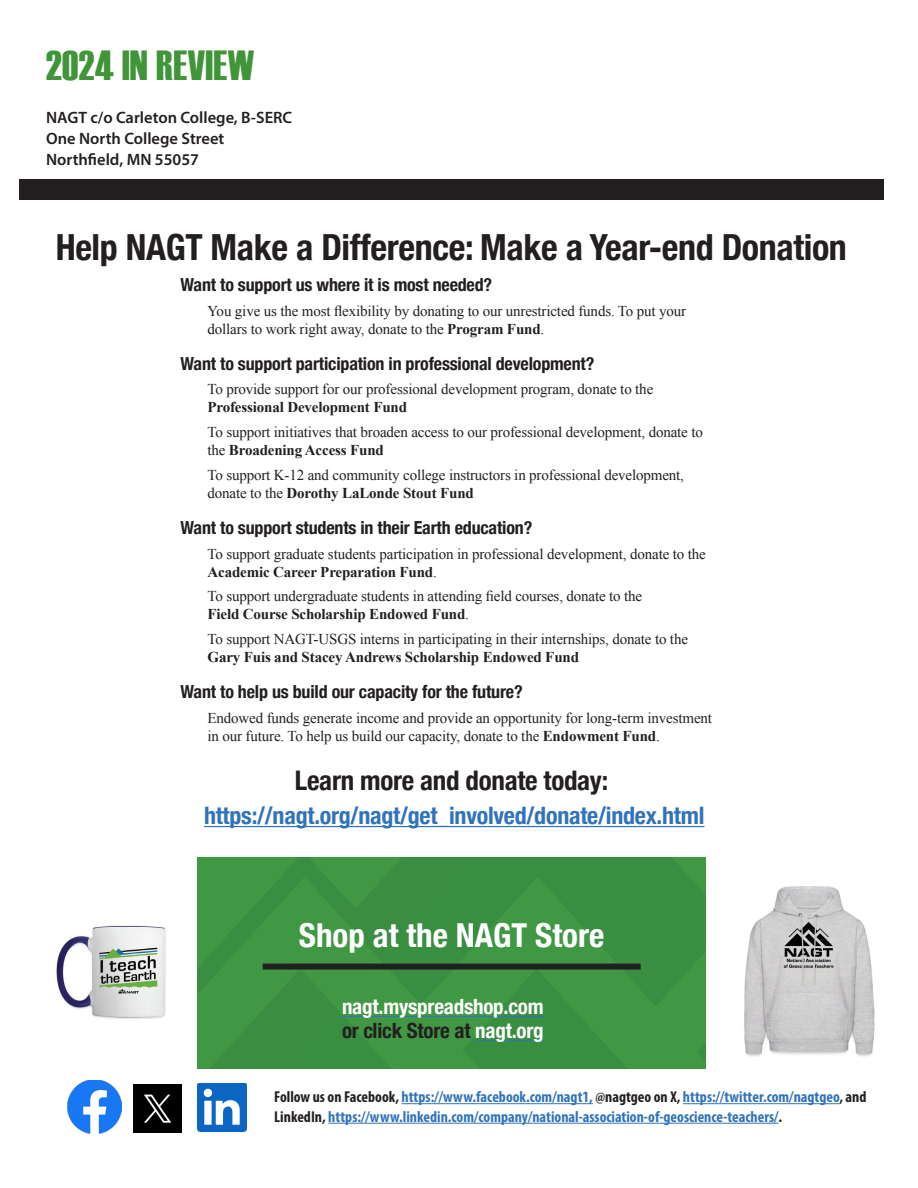
<style>
.page{position:relative;width:918px;height:1188px;background:#fff}
.page>*{position:absolute;margin:0;border:0;box-sizing:border-box;transform-origin:0 0}
.t1{font:42px "Haettenschweiler";letter-spacing:.01em;color:#3f9537}
.HeadlineStyleULC{font:700 condensed 36px "Helvetica Neue";letter-spacing:-.01em;color:#231f20}
.t2{font:700 condensed 33px "Helvetica Neue";color:#fff}
.Body1{font:700 condensed 27px "Helvetica Neue";letter-spacing:-.01em;color:#231f20}
.Body1-2{font:700 condensed 24px "Helvetica Neue";letter-spacing:-.01em;color:#3073ba}
.Body1-3{font:700 condensed 21px "Helvetica Neue";letter-spacing:-.01em;color:#231f20}
.Body1-4{font:700 condensed 21px "Helvetica Neue";letter-spacing:-.01em;color:#fff}
.Body1-5{font:700 condensed 18px "Helvetica Neue";letter-spacing:-.01em;color:#231f20}
.Subhead_Ulc{font:600 16.5px "Myriad Pro";color:#231f20}
.Caption_Bold_Reversed{font:700 condensed 15.75px/19.5px "Myriad Pro";color:#3073ba}
.Body1-6{font:15px/18px "Times New Roman";letter-spacing:-.01em;color:#231f20}
.s1{font-weight:700}
.s2{color:#fff}
.s3{color:#231f20}
</style>
<div class="page">
<div style="left:198px;top:857px;width:507px;height:211px;background:#3d9243"></div>
<div style="left:19px;top:179px;width:865px;height:21px;background:#231f20"></div>
<hr style="left:402px;top:1103px;width:191px;height:1px;background:#3073ba">
<hr style="left:683px;top:1103px;width:156px;height:1px;background:#3073ba">
<hr style="left:328px;top:1123px;width:451px;height:1px;background:#3073ba">
<img style="left:68px;top:1080px;width:53px;height:54px">
<img style="left:198px;top:1083px;width:49px;height:49px">
<hr style="left:204px;top:826px;width:501px;height:1px;background:#3073ba">
<div style="left:263px;top:964px;width:378px;height:6px;background:#231f20"></div>
<img style="left:56px;top:925px;width:110px;height:94px">
<img style="left:744px;top:886px;width:131px;height:171px">
<hr style="left:342px;top:1016px;width:202px;height:1px;background:#3073ba">
<hr style="left:475px;top:1040px;width:69px;height:1px;background:#3073ba">
<img style="left:134px;top:1084px;width:48px;height:48px">
<p class="t1" style="left:46px;top:37px;width:210px">2024 IN REVIEW</p>
<p class="Subhead_Ulc" style="left:46px;top:107px;width:248px">NAGT c/o Carleton College, B-SERC</p>
<p class="Subhead_Ulc" style="left:46px;top:128px;width:180px">One North College Street</p>
<p class="Subhead_Ulc" style="left:46px;top:149px;width:155px">Northfield, MN 55057</p>
<p class="HeadlineStyleULC" style="left:56px;top:217px;width:793px">Help NAGT Make a Difference: Make a Year-end Donation</p>
<p class="Body1-5" style="left:180px;top:270px;width:313px">Want to support us where it is most needed?</p>
<p class="Body1-6" style="left:207px;top:301px;width:480px">You give us the most flexibility by donating to our unrestricted funds. To put your dollars to work right away, donate to the <span class="s1">Program Fund</span>.</p>
<p class="Body1-5" style="left:180px;top:348px;width:415px">Want to support participation in professional development?</p>
<p class="Body1-6" style="left:207px;top:380px;width:447px">To provide support for our professional development program, donate to the<br><span class="s1">Professional Development Fund</span></p>
<p class="Body1-6" style="left:207px;top:423px;width:497px">To support initiatives that broaden access to our professional development, donate to the <span class="s1">Broadening Access Fund</span></p>
<p class="Body1-6" style="left:207px;top:466px;width:478px">To support K-12 and community college instructors in professional development, donate to the <span class="s1">Dorothy LaLonde Stout Fund</span></p>
<p class="Body1-5" style="left:180px;top:513px;width:353px">Want to support students in their Earth education?</p>
<p class="Body1-6" style="left:207px;top:544px;width:500px">To support graduate students participation in professional development, donate to the<br><span class="s1">Academic Career Preparation Fund</span>.</p>
<p class="Body1-6" style="left:207px;top:587px;width:436px">To support undergraduate students in attending field courses, donate to the<br><span class="s1">Field Course Scholarship Endowed Fund</span>.</p>
<p class="Body1-6" style="left:207px;top:630px;width:482px">To support NAGT-USGS interns in participating in their internships, donate to the<br><span class="s1">Gary Fuis and Stacey Andrews Scholarship Endowed Fund</span></p>
<p class="Body1-5" style="left:180px;top:677px;width:344px">Want to help us build our capacity for the future?</p>
<p class="Body1-6" style="left:207px;top:709px;width:506px">Endowed funds generate income and provide an opportunity for long-term investment in our future. To help us build our capacity, donate to the <span class="s1">Endowment Fund</span>.</p>
<p class="Body1" style="left:295px;top:758px;width:315px">Learn more and donate today:</p>
<p class="Body1-2" style="left:204px;top:796px;width:502px">https://nagt.org/nagt/get_involved/donate/index.html</p>
<h3 class="t2" style="left:299px;top:908px;width:307px">Shop at the NAGT Store</h3>
<p class="Body1-4" style="left:342px;top:989px;width:203px">nagt.myspreadshop.com</p>
<p class="Body1-3" style="left:342px;top:1013px;width:203px">or click Store at <span class="s2">nagt.org</span></p>
<p class="Caption_Bold_Reversed" style="left:274px;top:1087px;width:594px"><span class="s3">Follow us on Facebook,</span> https://www.facebook.com/nagt1, <span class="s3">@nagtgeo on X,</span> https://twitter.com/nagtgeo<span class="s3">, and<br>LinkedIn,</span> https://www.linkedin.com/company/national-association-of-geoscience-teachers/<span class="s3">.</span></p>
</div>
